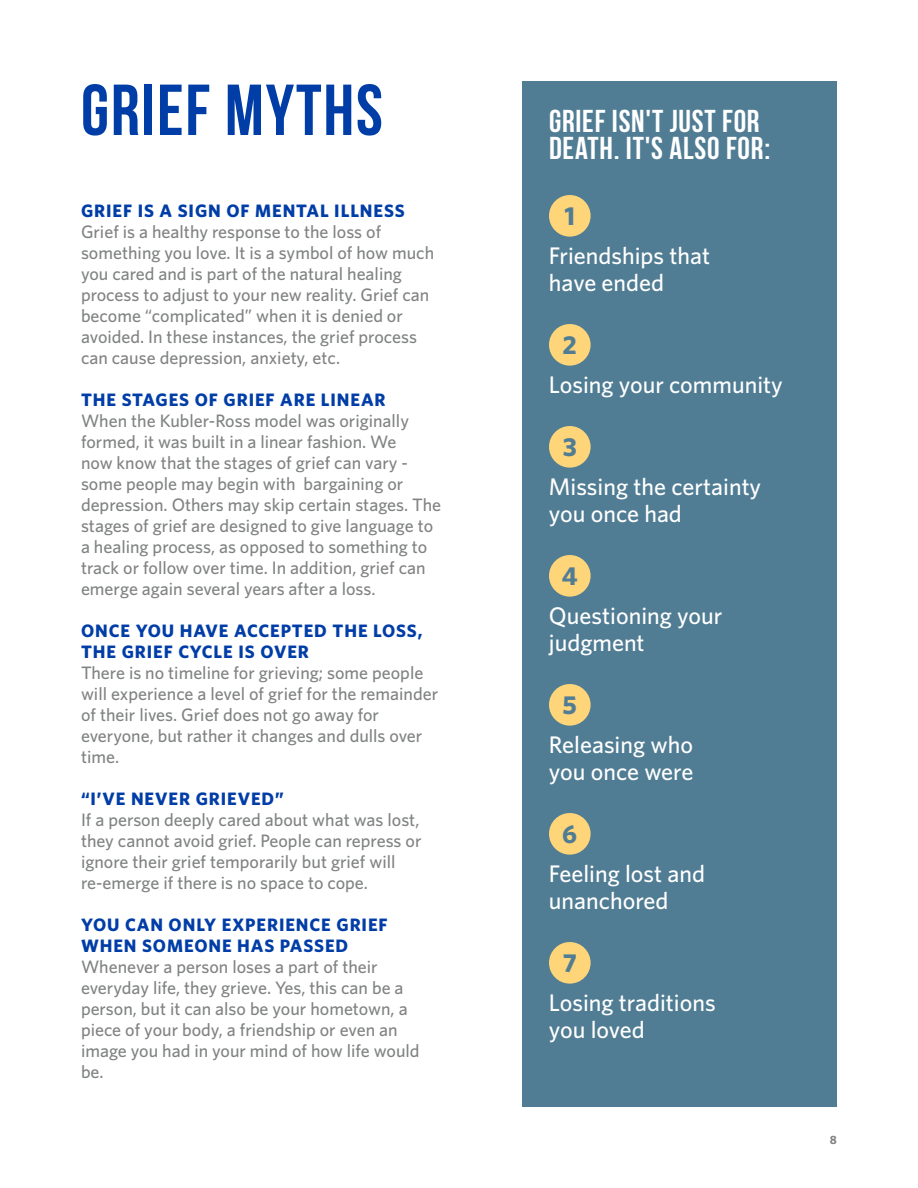
<style>
.page{position:relative;width:918px;height:1188px;background:#fff}
.page>*{position:absolute;margin:0;border:0;box-sizing:border-box;transform-origin:0 0}
.t1{font:700 72px "Bebas Neue";letter-spacing:.025em;color:#003da7}
.t2{font:700 31.5px/27px "Bebas Neue";letter-spacing:.025em;color:#fff}
.t3{font:700 25.95px "Whitney";color:#517d94}
.t4{font:500 24px/27px "Whitney";color:#fff}
.t5{font:500 18px/21px "Whitney";color:#818383}
.t6{font:700 18px/21px "Whitney";letter-spacing:.05em;color:#003da7}
.t7{font:700 12px "Whitney";color:#818383}
</style>
<div class="page">
<div style="left:522px;top:81px;width:315px;height:1026px;background:#517d94"></div>
<div style="left:549px;top:195px;width:42px;height:42px;background:#ffd579;border-radius:50%"></div>
<div style="left:549px;top:324px;width:42px;height:42px;background:#ffd579;border-radius:50%"></div>
<div style="left:549px;top:426px;width:42px;height:42px;background:#ffd579;border-radius:50%"></div>
<div style="left:549px;top:555px;width:42px;height:42px;background:#ffd579;border-radius:50%"></div>
<div style="left:549px;top:684px;width:42px;height:42px;background:#ffd579;border-radius:50%"></div>
<div style="left:549px;top:813px;width:42px;height:42px;background:#ffd579;border-radius:50%"></div>
<div style="left:549px;top:942px;width:42px;height:42px;background:#ffd579;border-radius:50%"></div>
<h1 class="t1" style="left:81px;top:71px;width:303px">GRIEF MYTHS</h1>
<p class="t6" style="left:81px;top:199px;width:325px">GRIEF IS A SIGN OF MENTAL ILLNESS</p>
<p class="t5" style="left:81px;top:220px;width:355px">Grief is a healthy response to the loss of something you love. It is a symbol of how much you cared and is part of the natural healing process to adjust to your new reality. Grief can become “complicated” when it is denied or avoided. In these instances, the grief process can cause depression, anxiety, etc.</p>
<p class="t6" style="left:81px;top:388px;width:306px">THE STAGES OF GRIEF ARE LINEAR</p>
<p class="t5" style="left:81px;top:409px;width:362px">When the Kubler-Ross model was originally formed, it was built in a linear fashion. We<br>now know that the stages of grief can vary - some people may begin with bargaining or depression. Others may skip certain stages. The stages of grief are designed to give language to a healing process, as opposed to something to track or follow over time. In addition, grief can emerge again several years after a loss.</p>
<p class="t6" style="left:81px;top:619px;width:343px">ONCE YOU HAVE ACCEPTED THE LOSS,<br>THE GRIEF CYCLE IS OVER</p>
<p class="t5" style="left:81px;top:661px;width:359px">There is no timeline for grieving; some people will experience a level of grief for the remainder of their lives. Grief does not go away for everyone, but rather it changes and dulls over time.</p>
<p class="t6" style="left:81px;top:787px;width:204px">“I’VE NEVER GRIEVED”</p>
<p class="t5" style="left:81px;top:808px;width:342px">If a person deeply cared about what was lost, they cannot avoid grief. People can repress or ignore their grief temporarily but grief will re-emerge if there is no space to cope.</p>
<p class="t6" style="left:81px;top:913px;width:308px">YOU CAN ONLY EXPERIENCE GRIEF<br>WHEN SOMEONE HAS PASSED</p>
<p class="t5" style="left:81px;top:956px;width:340px">Whenever a person loses a part of their everyday life, they grieve. Yes, this can be a person, but it can also be your hometown, a piece of your body, a friendship or even an image you had in your mind of how life would be.</p>
<h2 class="t2" style="left:549px;top:107px;width:223px">GRIEF ISN'T JUST FOR<br>DEATH. IT'S ALSO FOR:</h2>
<h3 class="t3" style="left:565px;top:200px;width:12px">1</h3>
<h3 class="t4" style="left:549px;top:241px;width:163px">Friendships that have ended</h3>
<h3 class="t3" style="left:563px;top:329px;width:16px">2</h3>
<h3 class="t4" style="left:549px;top:370px;width:235px">Losing your community</h3>
<h3 class="t3" style="left:563px;top:431px;width:16px">3</h3>
<h3 class="t4" style="left:549px;top:472px;width:214px">Missing the certainty you once had</h3>
<h3 class="t3" style="left:562px;top:560px;width:17px">4</h3>
<h3 class="t4" style="left:549px;top:601px;width:175px">Questioning your judgment</h3>
<h3 class="t3" style="left:563px;top:689px;width:16px">5</h3>
<h3 class="t4" style="left:549px;top:730px;width:146px">Releasing who you once were</h3>
<h3 class="t3" style="left:562px;top:818px;width:17px">6</h3>
<h3 class="t4" style="left:549px;top:859px;width:158px">Feeling lost and unanchored</h3>
<h3 class="t3" style="left:563px;top:947px;width:16px">7</h3>
<h3 class="t4" style="left:549px;top:988px;width:168px">Losing traditions you loved</h3>
<p class="t7" style="left:830px;top:1133px;width:9px">8</p>
</div>
